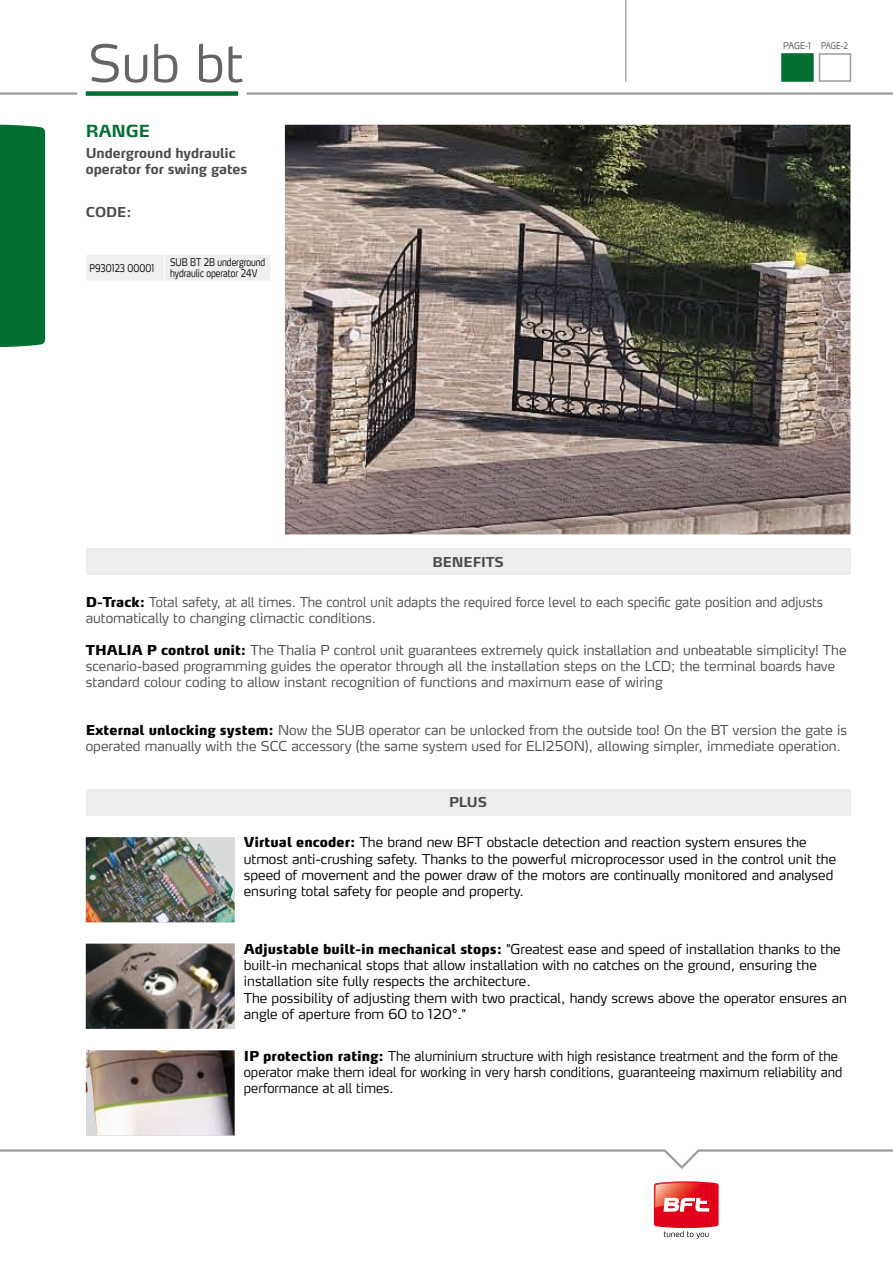
<style>
.page{position:relative;width:893px;height:1263px;background:#fff}
.page>*{position:absolute;margin:0;border:0;box-sizing:border-box;transform-origin:0 0}
.t1{font:300 51px "Max LF";color:#646567}
.t2{font:700 16.5px "Max LF";letter-spacing:-.005em;color:#006f30}
.t3{font:300 13.5px/16.2px "Max LF";color:#000}
.t4{font:300 13.5px/16.2px "Max LF";color:#4b4b4d}
.t5{font:300 13.5px/16.2px "Max LF";color:#000;scale:.95 1}
.t6{font:300 13.5px/16.2px "Max LF";color:#4b4b4d;scale:.95 1}
.t7{font:700 13.5px/16.2px "Max LF";letter-spacing:-.005em;color:#4b4b4d}
.t8{font:300 10.5px/10.9px "Max LF";letter-spacing:-.005em;color:#000;scale:.8 1}
.t9{font:300 10.5px "Max LF";letter-spacing:-.005em;color:#000;scale:.78 1}
.t10{font:300 9px "Max LF";color:#4b4b4d;scale:.9 1}
.s1{font-weight:900;color:#000}
.s2{font-weight:900}
</style>
<div class="page">
<hr style="left:0;top:92px;width:77px;height:3px;background:#9c9d9f">
<div style="left:819px;top:53px;width:32px;height:29px;border:2px solid #9c9d9f"></div>
<div style="left:781px;top:53px;width:33px;height:29px;background:#006f30;border:2px solid #006f30"></div>
<hr style="left:625px;top:0;width:1px;height:82px;background:#878787">
<div style="left:0;top:125px;width:45px;height:222px;background:#006f30"></div>
<svg style="left:654px;top:1181px;width:65px;height:57px"></svg>
<svg style="left:0;top:1149px;width:893px;height:20px"></svg>
<div style="left:86px;top:91px;width:152px;height:5px;background:#006f30"></div>
<hr style="left:247px;top:92px;width:646px;height:3px;background:#9c9d9f">
<img style="left:285px;top:125px;width:565px;height:409px">
<div style="left:86px;top:549px;width:764px;height:26px;background:#eceded"></div>
<div style="left:86px;top:789px;width:764px;height:26px;background:#eceded"></div>
<img style="left:86px;top:837px;width:149px;height:85px">
<img style="left:86px;top:944px;width:149px;height:85px">
<img style="left:86px;top:1050px;width:149px;height:85px">
<div style="left:87px;top:255px;width:183px;height:25px;background:#eeefef"></div>
<h1 class="t1" style="left:88px;top:31px;width:157px">Sub bt</h1>
<p class="t2" style="left:86px;top:121px;width:66px">RANGE</p>
<p class="t7" style="left:86px;top:144px;width:163px">Underground hydraulic operator for swing gates</p>
<p class="t7" style="left:86px;top:203px;width:47px">CODE:</p>
<p class="t9" style="left:90px;top:261px;width:85px">P930123 00001</p>
<p class="t8" style="left:170px;top:256px;width:120px">SUB BT 2B underground hydraulic operator 24V</p>
<p class="t7" style="left:432px;top:553px;width:73px">BENEFITS</p>
<p class="t10" style="left:783px;top:40px;width:73px">PAGE-1 PAGE-2</p>
<p class="t6" style="left:86px;top:593px;width:777px"><span class="s1">D-Track:</span> Total safety, at all times. The control unit adapts the required force level to each specific gate position and adjusts automatically to changing climactic conditions.</p>
<p class="t4" style="left:86px;top:641px;width:762px"><span class="s1">THALIA P control unit:</span> The Thalia P control unit guarantees extremely quick installation and unbeatable simplicity! The scenario-based programming guides the operator through all the installation steps on the LCD; the terminal boards have standard colour coding to allow instant recognition of functions and maximum ease of wiring</p>
<p class="t4" style="left:86px;top:722px;width:763px"><span class="s1">External unlocking system:</span> Now the SUB operator can be unlocked from the outside too! On the BT version the gate is operated manually with the SCC accessory (the same system used for ELI250N), allowing simpler, immediate operation.</p>
<p class="t7" style="left:449px;top:794px;width:28px">plus</p>
<p class="t3" style="left:244px;top:834px;width:594px"><span class="s2">Virtual encoder:</span> The brand new BFT obstacle detection and reaction system ensures the utmost anti-crushing safety. Thanks to the powerful microprocessor used in the control unit the speed of movement and the power draw of the motors are continually monitored and analysed ensuring total safety for people and property.</p>
<p class="t3" style="left:244px;top:940px;width:605px"><span class="s2">Adjustable built-in mechanical stops:</span> "Greatest ease and speed of installation thanks to the built-in mechanical stops that allow installation with no catches on the ground, ensuring the installation site fully respects the architecture.<br>The possibility of adjusting them with two practical, handy screws above the operator ensures an angle of aperture from 60 to 120°."</p>
<p class="t5" style="left:244px;top:1047px;width:632px"><span class="s2">IP protection rating:</span> The aluminium structure with high resistance treatment and the form of the operator make them ideal for working in very harsh conditions, guaranteeing maximum reliability and performance at all times.</p>
</div>
